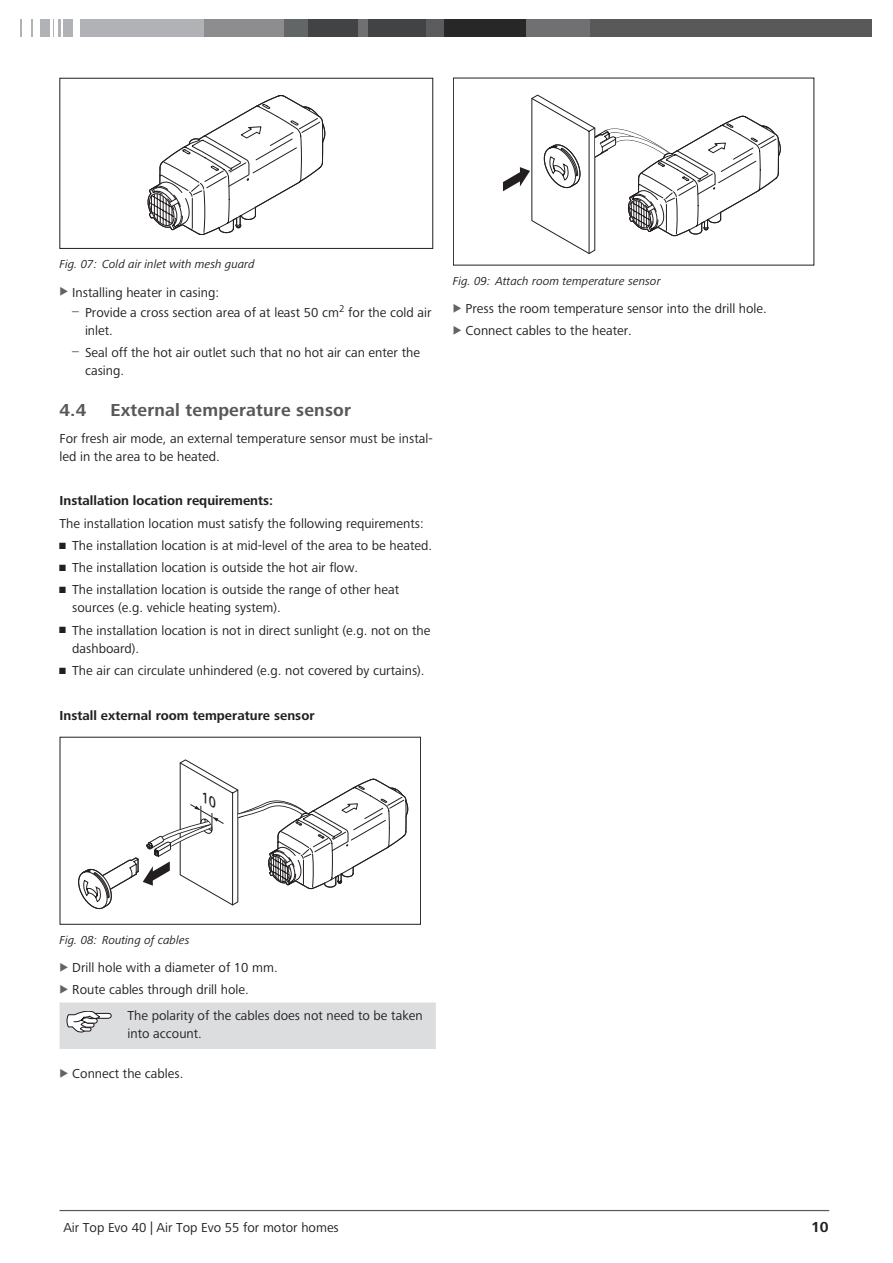
<style>
.page{position:relative;width:893px;height:1263px;background:#fff}
.page>*{position:absolute;margin:0;border:0;box-sizing:border-box;transform-origin:0 0}
.t1{font:700 18px "Frutiger Next LTW1 G";letter-spacing:.01em;color:#57585a}
.t2{font:700 15px "Frutiger Next LTW1 G";color:#231f20}
.t3{font:13.5px/18px "Frutiger Next LTW1 G";color:#231f20}
.t4{font:700 13.5px "Frutiger Next LTW1 G";color:#231f20}
.t5{font:italic 12px "Frutiger Next LTW1 G";color:#231f20}
.s1{font-weight:300}
.s2{font-family:"Arial Narrow"}
</style>
<div class="page">
<div style="left:21px;top:20px;width:183px;height:17px;background:#b0b2b5"></div>
<div style="left:204px;top:20px;width:80px;height:17px;background:#8d8d90"></div>
<div style="left:284px;top:20px;width:24px;height:17px;background:#636666"></div>
<div style="left:308px;top:20px;width:50px;height:17px;background:#414345"></div>
<div style="left:358px;top:20px;width:10px;height:17px;background:#707073"></div>
<div style="left:368px;top:20px;width:58px;height:17px;background:#414345"></div>
<div style="left:426px;top:20px;width:18px;height:17px;background:#5c5c5e"></div>
<div style="left:444px;top:20px;width:82px;height:17px;background:#272727"></div>
<div style="left:526px;top:20px;width:64px;height:17px;background:#707073"></div>
<div style="left:590px;top:20px;width:282px;height:17px;background:#595959"></div>
<div style="left:22px;top:17px;width:6px;height:21px;background:#fff"></div>
<hr style="left:28px;top:17px;width:3px;height:21px;background:#fff">
<div style="left:33px;top:17px;width:6px;height:21px;background:#fff"></div>
<hr style="left:50px;top:17px;width:3px;height:21px;background:#fff">
<hr style="left:54px;top:17px;width:3px;height:21px;background:#fff">
<svg style="left:61px;top:20px;width:1px;height:17px"></svg>
<div style="left:74px;top:17px;width:6px;height:21px;background:#fff"></div>
<hr style="left:60px;top:1210px;width:769px;height:1px;background:#57585a">
<div style="left:60px;top:78px;width:373px;height:171px;border:1px solid #231f20"></div>
<svg style="left:147px;top:78px;width:179px;height:171px"></svg>
<svg style="left:503px;top:78px;width:278px;height:187px"></svg>
<div style="left:60px;top:1002px;width:376px;height:47px;background:#dcdddf"></div>
<svg style="left:78px;top:737px;width:331px;height:187px"></svg>
<p class="t5" style="left:60px;top:257px;width:197px">Fig. 07: Cold air inlet with mesh guard</p>
<p class="t3" style="left:72px;top:283px;width:148px">Installing heater in casing:</p>
<p class="t3" style="left:85px;top:304px;width:348px;text-indent:-13px"><span class="s1">–</span> Provide a cross section area of at least 50 cm<sup>2</sup> for the cold air inlet.</p>
<p class="t3" style="left:85px;top:344px;width:336px;text-indent:-13px"><span class="s1">–</span> Seal off the hot air outlet such that no hot air can enter the casing.</p>
<h1 class="t1" style="left:60px;top:400px;width:28px">4.4</h1>
<h1 class="t1" style="left:111px;top:400px;width:242px">External temperature sensor</h1>
<p class="t3" style="left:60px;top:430px;width:375px">For fresh air mode, an external temperature sensor must be instal&shy;led in the area to be heated.</p>
<p class="t4" style="left:60px;top:493px;width:215px">Installation location requirements:</p>
<p class="t3" style="left:60px;top:514px;width:366px">The installation location must satisfy the following requirements:</p>
<p class="t3" style="left:60px;top:537px;width:374px"><span class="s2">■</span> The installation location is at mid-level of the area to be heated.</p>
<p class="t3" style="left:60px;top:559px;width:300px"><span class="s2">■</span> The installation location is outside the hot air flow.</p>
<p class="t3" style="left:72px;top:581px;width:328px;text-indent:-13px"><span class="s2">■</span> The installation location is outside the range of other heat sources (e.g. vehicle heating system).</p>
<p class="t3" style="left:72px;top:621px;width:360px;text-indent:-13px"><span class="s2">■</span> The installation location is not in direct sunlight (e.g. not on the dashboard).</p>
<p class="t3" style="left:60px;top:662px;width:367px"><span class="s2">■</span> The air can circulate unhindered (e.g. not covered by curtains).</p>
<p class="t4" style="left:60px;top:708px;width:256px">Install external room temperature sensor</p>
<p class="t5" style="left:453px;top:274px;width:209px">Fig. 09: Attach room temperature sensor</p>
<p class="t3" style="left:466px;top:298px;width:303px;line-height:22.2px">Press the room temperature sensor into the drill hole.<br>Connect cables to the heater.</p>
<p class="t5" style="left:60px;top:933px;width:132px">Fig. 08: Routing of cables</p>
<p class="t3" style="left:72px;top:957px;width:207px;line-height:22.2px">Drill hole with a diameter of 10 mm.<br>Route cables through drill hole.</p>
<p class="t3" style="left:128px;top:1007px;width:297px">The polarity of the cables does not need to be taken into account.</p>
<p class="t3" style="left:72px;top:1065px;width:113px">Connect the cables.</p>
<p class="t3" style="left:63px;top:1218px;width:277px">Air Top Evo 40 | Air Top Evo 55 for motor homes</p>
<p class="t2" style="left:811px;top:1218px;width:19px">10</p>
</div>
